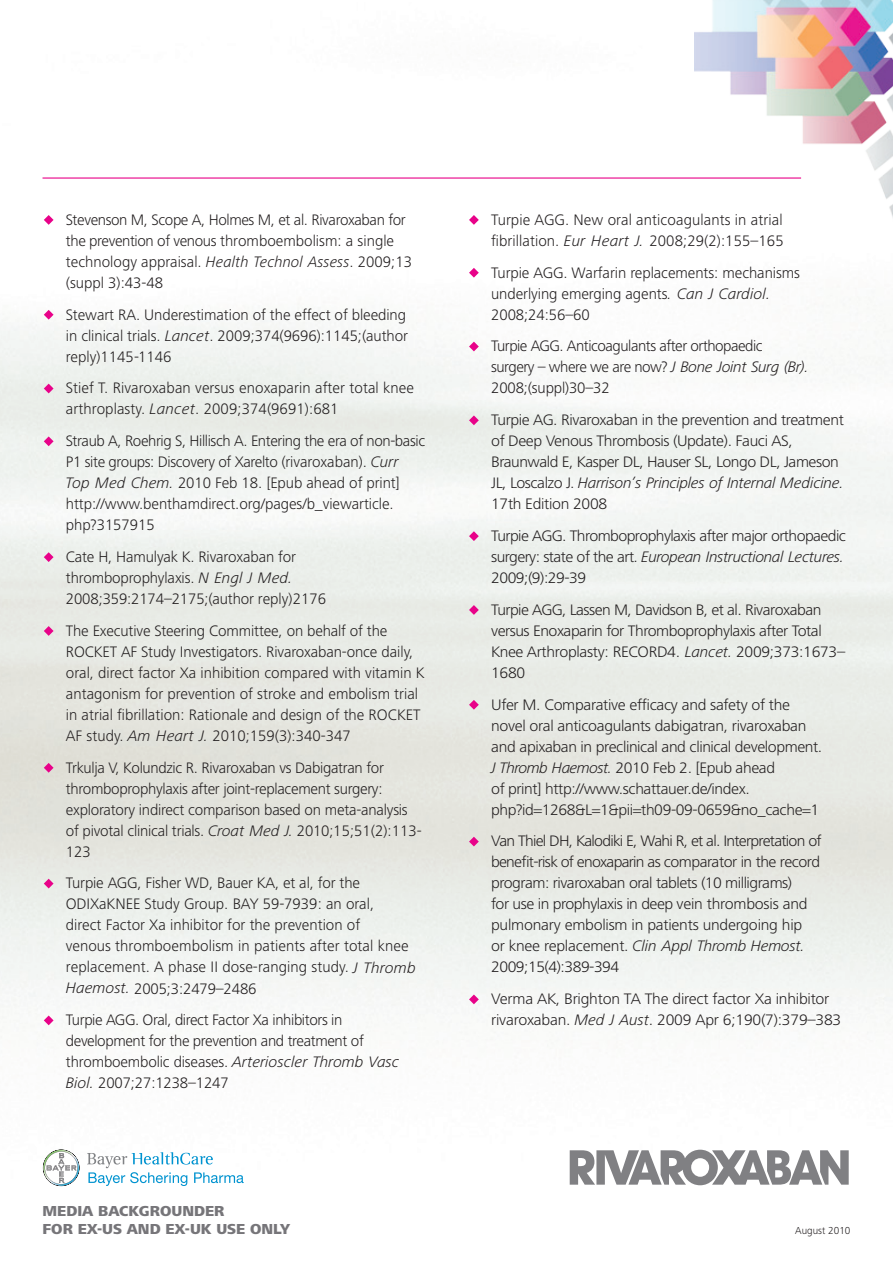
<style>
.page{position:relative;width:893px;height:1263px;background:#fff}
.page>*{position:absolute;margin:0;border:0;box-sizing:border-box;transform-origin:0 0}
.t1{font:300 15.75px/21px "Frutiger Next LT";letter-spacing:-.015em;color:#231f20}
.t2{font:300 15.75px/21px "Frutiger Next LT";letter-spacing:-.015em;color:#231f20;scale:1.05 1}
.t3{font:300 15.75px/21px "Frutiger Next LT";letter-spacing:.005em;color:#231f20}
.t4{font:300 15.75px/21px "Frutiger Next LT";letter-spacing:-.035em;color:#231f20;scale:1.05 1}
.t5{font:800 15px/18px "Frutiger Next LT";color:#767579}
.t6{font:300 10.5px "Frutiger Next LT";color:#231f20}
.s1{font-style:italic}
</style>
<div class="page">
<img style="left:0;top:177px;width:893px;height:1010px">
<svg style="left:43px;top:1149px;width:36px;height:37px"></svg>
<svg style="left:87px;top:1152px;width:157px;height:34px"></svg>
<svg style="left:570px;top:1150px;width:279px;height:35px"></svg>
<img style="left:694px;top:0;width:199px;height:279px">
<hr style="left:43px;top:177px;width:758px;height:2px;background:#e80289">
<svg style="left:44px;top:215px;width:10px;height:10px"></svg>
<svg style="left:44px;top:310px;width:10px;height:10px"></svg>
<svg style="left:44px;top:384px;width:10px;height:9px"></svg>
<svg style="left:44px;top:436px;width:10px;height:10px"></svg>
<svg style="left:44px;top:552px;width:10px;height:10px"></svg>
<svg style="left:44px;top:626px;width:10px;height:10px"></svg>
<svg style="left:44px;top:763px;width:10px;height:10px"></svg>
<svg style="left:44px;top:879px;width:10px;height:9px"></svg>
<svg style="left:44px;top:1015px;width:10px;height:10px"></svg>
<svg style="left:469px;top:215px;width:10px;height:10px"></svg>
<svg style="left:469px;top:268px;width:10px;height:10px"></svg>
<svg style="left:469px;top:342px;width:10px;height:9px"></svg>
<svg style="left:469px;top:415px;width:10px;height:10px"></svg>
<svg style="left:469px;top:531px;width:10px;height:10px"></svg>
<svg style="left:469px;top:605px;width:10px;height:10px"></svg>
<svg style="left:469px;top:700px;width:10px;height:10px"></svg>
<svg style="left:469px;top:837px;width:10px;height:9px"></svg>
<svg style="left:469px;top:994px;width:10px;height:10px"></svg>
<p class="t1" style="left:66px;top:209px;width:348px">Stevenson M, Scope A, Holmes M, et al. Rivaroxaban for the prevention of venous thromboembolism: a single technology appraisal. <span class="s1">Health Technol Assess</span>. 2009;13 (suppl 3):43-48</p>
<p class="t1" style="left:66px;top:304px;width:344px">Stewart RA. Underestimation of the effect of bleeding in clinical trials. <span class="s1">Lancet</span>. 2009;374(9696):1145;(author reply)1145-1146</p>
<p class="t3" style="left:66px;top:378px;width:350px">Stief T. Rivaroxaban versus enoxaparin after total knee arthroplasty. <span class="s1">Lancet</span>. 2009;374(9691):681</p>
<p class="t1" style="left:66px;top:430px;width:361px">Straub A, Roehrig S, Hillisch A. Entering the era of non-basic P1 site groups: Discovery of Xarelto (rivaroxaban). <span class="s1">Curr Top Med Chem.</span> 2010 Feb 18. [Epub ahead of print] http://www.benthamdirect.org/pages/b_viewarticle. php?3157915</p>
<p class="t1" style="left:66px;top:546px;width:262px">Cate H, Hamulyak K. Rivaroxaban for thromboprophylaxis. <span class="s1">N Engl J Med.<br></span>2008;359:2174–2175;(author reply)2176</p>
<p class="t1" style="left:66px;top:620px;width:360px">The Executive Steering Committee, on behalf of the ROCKET AF Study Investigators. Rivaroxaban-once daily, oral, direct factor Xa inhibition compared with vitamin K antagonism for prevention of stroke and embolism trial in atrial fibrillation: Rationale and design of the ROCKET AF study. <span class="s1">Am Heart J.</span> 2010;159(3):340-347</p>
<p class="t1" style="left:66px;top:757px;width:357px">Trkulja V, Kolundzic R. Rivaroxaban vs Dabigatran for thromboprophylaxis after joint-replacement surgery: exploratory indirect comparison based on meta-analysis of pivotal clinical trials. <span class="s1">Croat Med J.</span> 2010;15;51(2):113- 123</p>
<p class="t1" style="left:66px;top:873px;width:351px">Turpie AGG, Fisher WD, Bauer KA, et al, for the ODIXaKNEE Study Group. BAY 59-7939: an oral,<br>direct Factor Xa inhibitor for the prevention of<br>venous thromboembolism in patients after total knee replacement. A phase II dose-ranging study. <span class="s1">J Thromb Haemost.</span> 2005;3:2479–2486</p>
<p class="t1" style="left:66px;top:1009px;width:335px">Turpie AGG. Oral, direct Factor Xa inhibitors in development for the prevention and treatment of thromboembolic diseases. <span class="s1">Arterioscler Thromb Vasc Biol.</span> 2007;27:1238–1247</p>
<p class="t5" style="left:43px;top:1202px;width:249px">MEDIA BACKGROUNDER<br>FOR EX-US AND EX-UK USE ONLY</p>
<p class="t3" style="left:491px;top:209px;width:294px">Turpie AGG. New oral anticoagulants in atrial fibrillation. <span class="s1">Eur Heart J.</span> 2008;29(2):155–165</p>
<p class="t1" style="left:491px;top:262px;width:311px">Turpie AGG. Warfarin replacements: mechanisms underlying emerging agents<span class="s1">. Can J Cardiol.<br></span>2008;24:56–60</p>
<p class="t1" style="left:491px;top:336px;width:319px">Turpie AGG. Anticoagulants after orthopaedic surgery – where we are now? <span class="s1">J Bone Joint Surg (Br).<br></span>2008;(suppl)30–32</p>
<p class="t2" style="left:491px;top:409px;width:337px">Turpie AG. Rivaroxaban in the prevention and treatment of Deep Venous Thrombosis (Update). Fauci AS, Braunwald E, Kasper DL, Hauser SL, Longo DL, Jameson JL, Loscalzo J. <span class="s1">Harrison’s Principles of Internal Medicine.<br></span>17th Edition 2008</p>
<p class="t4" style="left:491px;top:525px;width:339px">Turpie AGG. Thromboprophylaxis after major orthopaedic surgery: state of the art. <span class="s1">European Instructional Lectures.<br></span>2009;(9):29-39</p>
<p class="t2" style="left:491px;top:599px;width:339px">Turpie AGG, Lassen M, Davidson B, et al. Rivaroxaban versus Enoxaparin for Thromboprophylaxis after Total Knee Arthroplasty: RECORD4. <span class="s1">Lancet.</span> 2009;373:1673– 1680</p>
<p class="t2" style="left:491px;top:694px;width:317px">Ufer M. Comparative efficacy and safety of the novel oral anticoagulants dabigatran, rivaroxaban and apixaban in preclinical and clinical development.<br><span class="s1">J Thromb Haemost.</span> 2010 Feb 2. [Epub ahead<br>of print] http://www.schattauer.de/index. php?id=1268&amp;L=1&amp;pii=th09-09-0659&amp;no_cache=1</p>
<p class="t2" style="left:491px;top:831px;width:316px">Van Thiel DH, Kalodiki E, Wahi R, et al. Interpretation of benefit-risk of enoxaparin as comparator in the record program: rivaroxaban oral tablets (10 milligrams)<br>for use in prophylaxis in deep vein thrombosis and pulmonary embolism in patients undergoing hip<br>or knee replacement. <span class="s1">Clin Appl Thromb Hemost.<br></span>2009;15(4):389-394</p>
<p class="t2" style="left:491px;top:988px;width:335px">Verma AK, Brighton TA The direct factor Xa inhibitor rivaroxaban. <span class="s1">Med J Aust</span>. 2009 Apr 6;190(7):379–383</p>
<p class="t6" style="left:795px;top:1225px;width:57px">August 2010</p>
</div>
